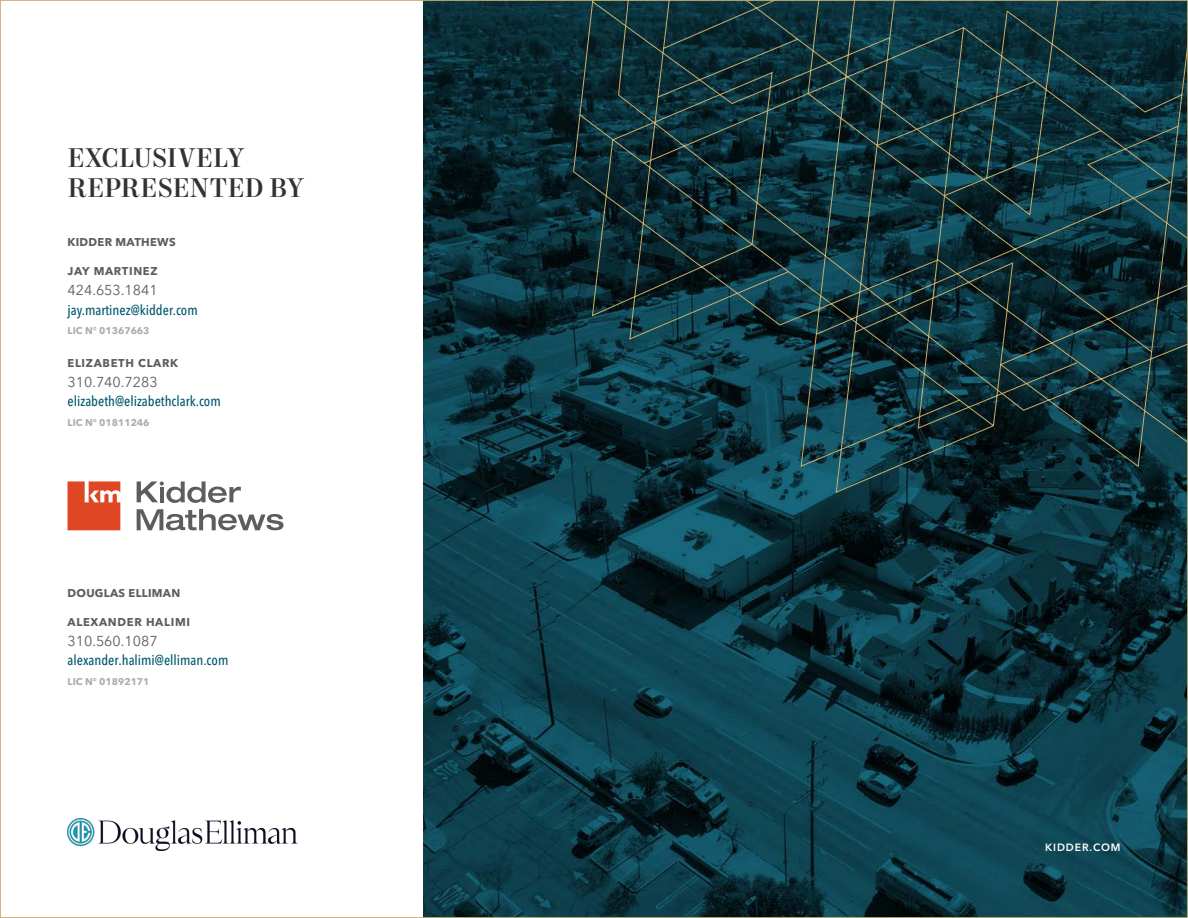
<style>
.page{position:relative;width:1188px;height:918px;background:#fff}
.page>*{position:absolute;margin:0;border:0;box-sizing:border-box;transform-origin:0 0}
.Headline_-_Level_2{font:500 27px/30px "Mort Modern 09";letter-spacing:-.005em;color:#313234}
.Stat_Label{font:500 condensed 14.25px/19.8px "Avenir Next LT Pro";color:#00586f}
.t1{font:14.25px "Avenir Next LT Pro";color:#5e5d5d}
.Stat_Label-2{font:700 11.25px "Avenir Next LT Pro";letter-spacing:.06em;color:#5e5d5d}
.Stat_Label-3{font:700 11.25px "Avenir Next LT Pro";letter-spacing:.025em;color:#5e5d5d}
.KM_URL_-_Midnight_Bl{font:600 10.5px "Avenir Next LT Pro";letter-spacing:.08em;color:#fff}
.Stat_Label-4{font:700 9.75px "Avenir Next LT Pro";color:#afabac}
.s1{font-weight:400;font-stretch:normal;color:#5e5d5d}
</style>
<div class="page">
<img style="left:423px;top:2px;width:763px;height:914px">
<svg style="left:137px;top:509px;width:147px;height:21px"></svg>
<svg style="left:137px;top:481px;width:104px;height:22px"></svg>
<svg style="left:68px;top:481px;width:52px;height:49px;background:#e35e40"></svg>
<img style="left:68px;top:818px;width:229px;height:32px">
<svg style="left:573px;top:0;width:615px;height:497px;background:#11353c"></svg>
<p class="Headline_-_Level_2" style="left:68px;top:144px;width:238px">EXCLUSIVELY<br>REPRESENTED BY</p>
<p class="Stat_Label-3" style="left:68px;top:235px;width:110px">KIDDER MATHEWS</p>
<p class="Stat_Label-2" style="left:68px;top:264px;width:92px">JAY MARTINEZ</p>
<p class="t1" style="left:68px;top:281px;width:92px">424.653.1841</p>
<p class="Stat_Label" style="left:68px;top:300px;width:132px">jay.martinez@kidder.com</p>
<p class="Stat_Label-4" style="left:68px;top:325px;width:84px">LIC N° 01367663</p>
<p class="Stat_Label-2" style="left:68px;top:356px;width:112px">ELIZABETH CLARK</p>
<p class="Stat_Label" style="left:68px;top:372px;width:155px"><span class="s1">310.740.7283 </span>elizabeth@elizabethclark.com</p>
<p class="Stat_Label-4" style="left:68px;top:417px;width:84px">LIC N° 01811246</p>
<p class="Stat_Label-3" style="left:68px;top:586px;width:114px">DOUGLAS ELLIMAN</p>
<p class="Stat_Label-2" style="left:68px;top:615px;width:124px">ALEXANDER HALIMI</p>
<p class="t1" style="left:68px;top:632px;width:92px">310.560.1087</p>
<p class="Stat_Label" style="left:68px;top:650px;width:162px">alexander.halimi@elliman.com</p>
<p class="Stat_Label-4" style="left:68px;top:676px;width:84px">LIC N° 01892171</p>
<p class="KM_URL_-_Midnight_Bl" style="left:1045px;top:840px;width:77px">KIDDER.COM</p>
</div>
